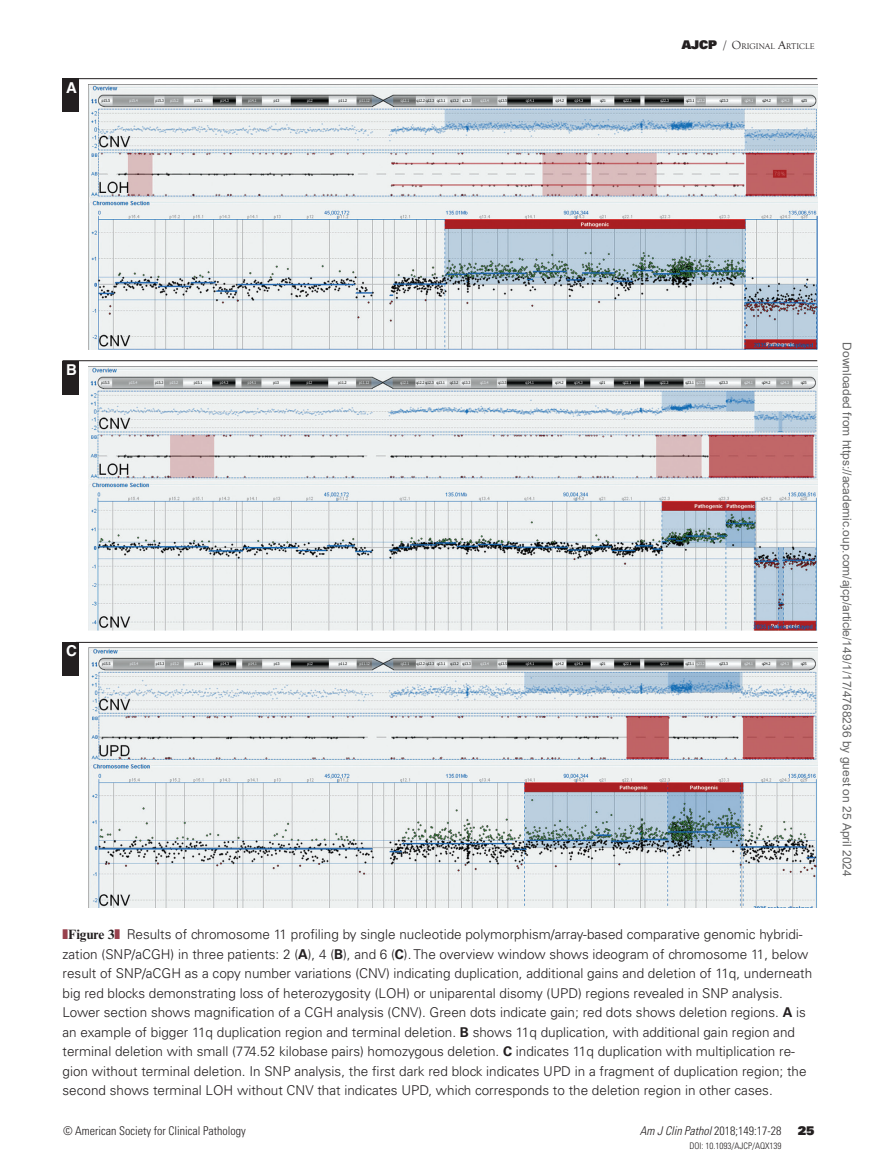
<style>
.page{position:relative;width:876px;height:1174px;background:#fff}
.page>*{position:absolute;margin:0;border:0;box-sizing:border-box;transform-origin:0 0}
.t1{font:700 15px "Helvetica";color:#fff}
.t2{font:300 13.5px/19.5px "Univers LT Std";color:#231f20}
.t3{font:12px "Arial";color:#666}
.t4{font:300 condensed 12px "Univers LT Std";color:#231f20}
.t5{font:12px "Univers LT Std X Black";color:#231f20}
.t6{font:300 condensed 9px "Univers LT Std";color:#231f20}
.t7{font:8.4px "Goudy Old Style T";color:#231f20}
.s1{font-family:"Univers LT Std X Black";font-size:12px}
.s2{font-style:italic;font-size:12px}
.s3{font-size:12px}
.s4{font-family:"Arial Unicode MS";font-weight:400;color:#98414d}
.s5{font-family:"Times New Roman MT Std";font-weight:700}
.s6{font-weight:700}
.s7{font-style:italic}
</style>
<div class="page">
<div style="left:63px;top:79px;width:16px;height:33px;background:#231f20"></div>
<hr style="left:63px;top:78px;width:754px;height:1px;background:#231f20">
<div style="left:63px;top:361px;width:16px;height:33px;background:#231f20"></div>
<hr style="left:63px;top:360px;width:754px;height:1px;background:#231f20">
<img style="left:88px;top:84px;width:729px;height:265px">
<img style="left:88px;top:367px;width:729px;height:264px">
<div style="left:63px;top:642px;width:16px;height:33px;background:#231f20"></div>
<hr style="left:76px;top:642px;width:741px;height:1px;background:#231f20">
<img style="left:88px;top:647px;width:729px;height:261px">
<p class="t1" style="left:66px;top:79px;width:12px">A</p>
<p class="t7" style="left:682px;top:42px;width:134px"><span class="s1">AJCP</span> <span class="s2">/</span> <span class="s3">O</span>RIGINAL <span class="s3">A</span>RTICLE</p>
<p class="t1" style="left:66px;top:361px;width:12px">B</p>
<p class="t1" style="left:66px;top:642px;width:12px">C</p>
<p class="t2" style="left:63px;top:925px;width:751px"><span class="s4">❚</span><span class="s5">Figure 3</span><span class="s4">❚</span> Results of chromosome 11 profiling by single nucleotide polymorphism/array-based comparative genomic hybridi&shy;zation (SNP/aCGH) in three patients: 2 (<span class="s6">A</span>), 4 (<span class="s6">B</span>), and 6 (<span class="s6">C</span>). The overview window shows ideogram of chromosome 11, below result of SNP/aCGH as a copy number variations (CNV) indicating duplication, additional gains and deletion of 11q, underneath big red blocks demonstrating loss of heterozygosity (LOH) or uniparental disomy (UPD) regions revealed in SNP analysis.<br>Lower section shows magnification of a CGH analysis (CNV). Green dots indicate gain; red dots shows deletion regions. <span class="s6">A</span> is an example of bigger 11q duplication region and terminal deletion. <span class="s6">B</span> shows 11q duplication, with additional gain region and terminal deletion with small (774.52 kilobase pairs) homozygous deletion. <span class="s6">C</span> indicates 11q duplication with multiplication re&shy;gion without terminal deletion. In SNP analysis, the first dark red block indicates UPD in a fragment of duplication region; the second shows terminal LOH without CNV that indicates UPD, which corresponds to the deletion region in other cases.</p>
<p class="t4" style="left:63px;top:1124px;width:184px">© American Society for Clinical Pathology</p>
<p class="t5" style="left:798px;top:1123px;width:18px">25</p>
<p class="t4" style="left:640px;top:1124px;width:143px"><span class="s7">Am J Clin Pathol</span> 2018;149:17-28</p>
<p class="t6" style="left:690px;top:1140px;width:93px">DOI: 10.1093/AJCP/AQX139</p>
<p class="t3" style="left:851px;top:342px;width:535px;rotate:90deg">Downloaded from https://academic.oup.com/ajcp/article/149/1/17/4768236 by guest on 25 April 2024</p>
</div>
